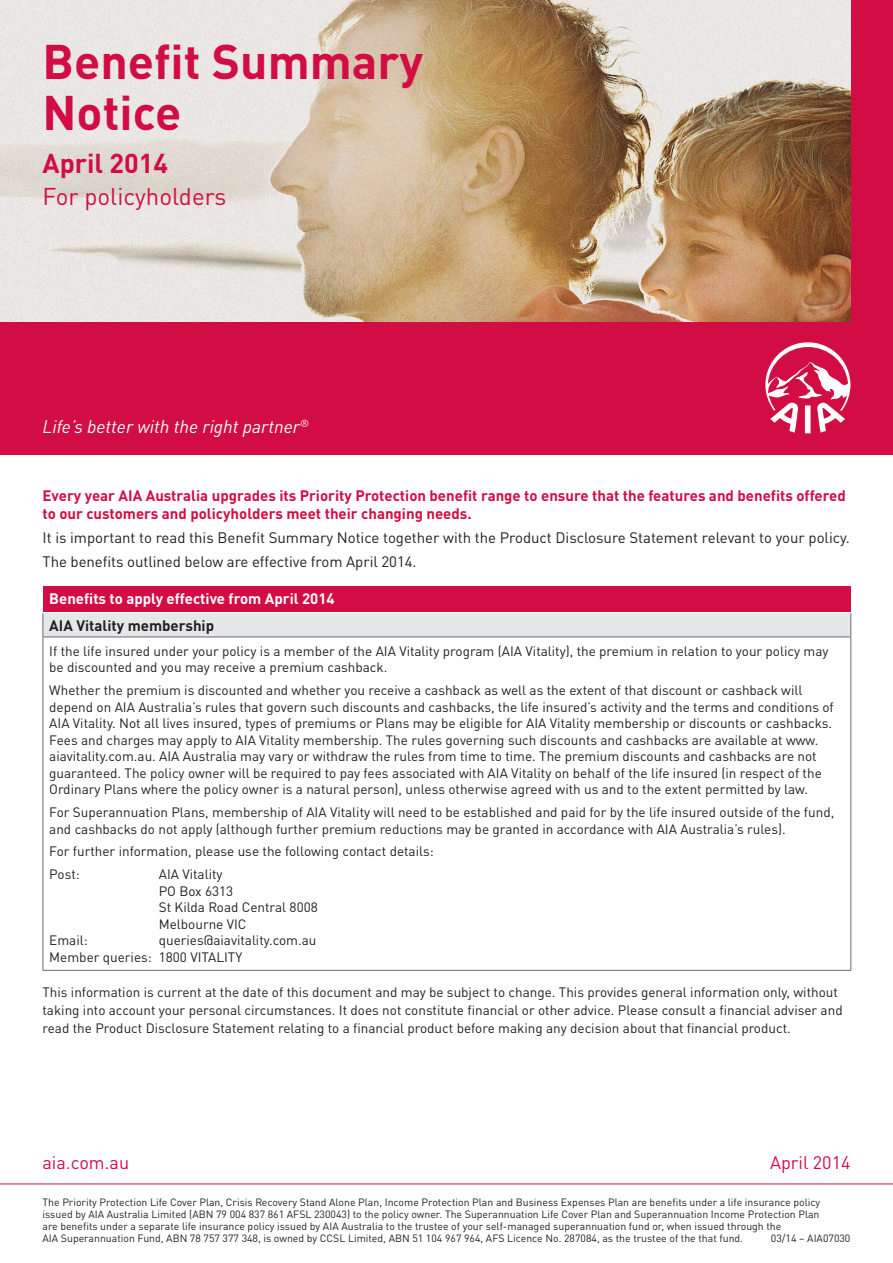
<style>
.page{position:relative;width:893px;height:1263px;background:#fff}
.page>*{position:absolute;margin:0;border:0;box-sizing:border-box;transform-origin:0 0}
.t1{font:700 48px/51px "DINOT";color:#d20d44}
.t2{font:700 27px "DINOT";color:#d20d44}
.t3{font:24px "DINOT";color:#d20d44}
.t4{font:italic 18px "DINOT";color:#fff}
.t5{font:18px "DINOT";color:#d20d44}
.t6{font:700 15px/18px "DINOT";color:#d20d44}
.t7{font:15px/24.3px "DINOT";color:#231f20}
.t8{font:700 15px "DINOT";color:#fff}
.t9{font:700 15px "DINOT";color:#231f20}
.t10{font:13.5px/16.5px "DINOT";color:#231f20}
.t11{font:10.5px/12px "DINOT";color:#231f20}
</style>
<div class="page">
<div style="left:0;top:0;width:893px;height:455px;background:#d20d44"></div>
<svg style="left:765px;top:342px;width:85px;height:91px"></svg>
<img style="left:0;top:0;width:850px;height:321px">
<div style="left:43px;top:586px;width:808px;height:27px;background:#d20d44"></div>
<div style="left:43px;top:613px;width:808px;height:24px;background:#e6e7e9"></div>
<svg style="left:850px;top:613px;width:1px;height:24px"></svg>
<hr style="left:850px;top:637px;width:1px;height:333px;background:#6c6d70">
<svg style="left:43px;top:613px;width:1px;height:24px"></svg>
<hr style="left:43px;top:612px;width:808px;height:1px;background:#fff">
<hr style="left:43px;top:637px;width:808px;height:1px;background:#6c6d70">
<hr style="left:43px;top:637px;width:1px;height:333px;background:#6c6d70">
<hr style="left:43px;top:970px;width:808px;height:1px;background:#6c6d70">
<hr style="left:0;top:1183px;width:893px;height:1px;background:#d20d44">
<h1 class="t1" style="left:43px;top:35px;width:382px">Benefit Summary<br>Notice</h1>
<h2 class="t2" style="left:43px;top:145px;width:127px">April 2014</h2>
<h3 class="t3" style="left:43px;top:181px;width:185px">For policyholders</h3>
<h3 class="t4" style="left:43px;top:416px;width:268px">Life’s better with the right partner<sup>®</sup></h3>
<p class="t6" style="left:43px;top:486px;width:805px">Every year AIA Australia upgrades its Priority Protection benefit range to ensure that the features and benefits offered to our customers and policyholders meet their changing needs.</p>
<p class="t7" style="left:43px;top:525px;width:809px">It is important to read this Benefit Summary Notice together with the Product Disclosure Statement relevant to your policy.<br>The benefits outlined below are effective from April 2014.</p>
<p class="t8" style="left:49px;top:589px;width:287px">Benefits to apply effective from April 2014</p>
<p class="t9" style="left:49px;top:615px;width:166px">AIA Vitality membership</p>
<p class="t10" style="left:49px;top:642px;width:781px">If the life insured under your policy is a member of the AIA Vitality program (AIA Vitality), the premium in relation to your policy may be discounted and you may receive a premium cashback.</p>
<p class="t10" style="left:49px;top:682px;width:786px">Whether the premium is discounted and whether you receive a cashback as well as the extent of that discount or cashback will depend on AIA Australia’s rules that govern such discounts and cashbacks, the life insured’s activity and the terms and conditions of AIA Vitality. Not all lives insured, types of premiums or Plans may be eligible for AIA Vitality membership or discounts or cashbacks.<br>Fees and charges may apply to AIA Vitality membership. The rules governing such discounts and cashbacks are available at www. aiavitality.com.au. AIA Australia may vary or withdraw the rules from time to time. The premium discounts and cashbacks are not guaranteed. The policy owner will be required to pay fees associated with AIA Vitality on behalf of the life insured (in respect of the Ordinary Plans where the policy owner is a natural person), unless otherwise agreed with us and to the extent permitted by law.</p>
<p class="t10" style="left:49px;top:804px;width:786px">For Superannuation Plans, membership of AIA Vitality will need to be established and paid for by the life insured outside of the fund, and cashbacks do not apply (although further premium reductions may be granted in accordance with AIA Australia’s rules).</p>
<p class="t10" style="left:49px;top:840px;width:386px;line-height:23px">For further information, please use the following contact details:<br>Post:</p>
<p class="t10" style="left:159px;top:866px;width:161px">AIA Vitality<br>PO Box 6313<br>St Kilda Road Central 8008<br>Melbourne VIC</p>
<p class="t10" style="left:49px;top:932px;width:269px;text-indent:109px">queries@aiavitality.com.au<br>Member queries: 1800 VITALITY</p>
<p class="t10" style="left:43px;top:983px;width:802px;line-height:18px">This information is current at the date of this document and may be subject to change. This provides general information only, without taking into account your personal circumstances. It does not constitute financial or other advice. Please consult a financial adviser and read the Product Disclosure Statement relating to a financial product before making any decision about that financial product.</p>
<p class="t10" style="left:49px;top:932px;width:40px">Email:</p>
<h3 class="t5" style="left:770px;top:1152px;width:82px">April 2014</h3>
<h3 class="t5" style="left:43px;top:1152px;width:88px">aia.com.au</h3>
<p class="t11" style="left:43px;top:1196px;width:779px">The Priority Protection Life Cover Plan, Crisis Recovery Stand Alone Plan, Income Protection Plan and Business Expenses Plan are benefits under a life insurance policy issued by AIA Australia Limited (ABN 79 004 837 861 AFSL 230043) to the policy owner. The Superannuation Life Cover Plan and Superannuation Income Protection Plan are benefits under a separate life insurance policy issued by AIA Australia to the trustee of your self-managed superannuation fund or, when issued through the<br>AIA Superannuation Fund, ABN 78 757 377 348, is owned by CCSL Limited, ABN 51 104 967 964, AFS Licence No. 287084, as the trustee of the that fund.</p>
<p class="t11" style="left:771px;top:1232px;width:81px">03/14 – AIA07030</p>
</div>
